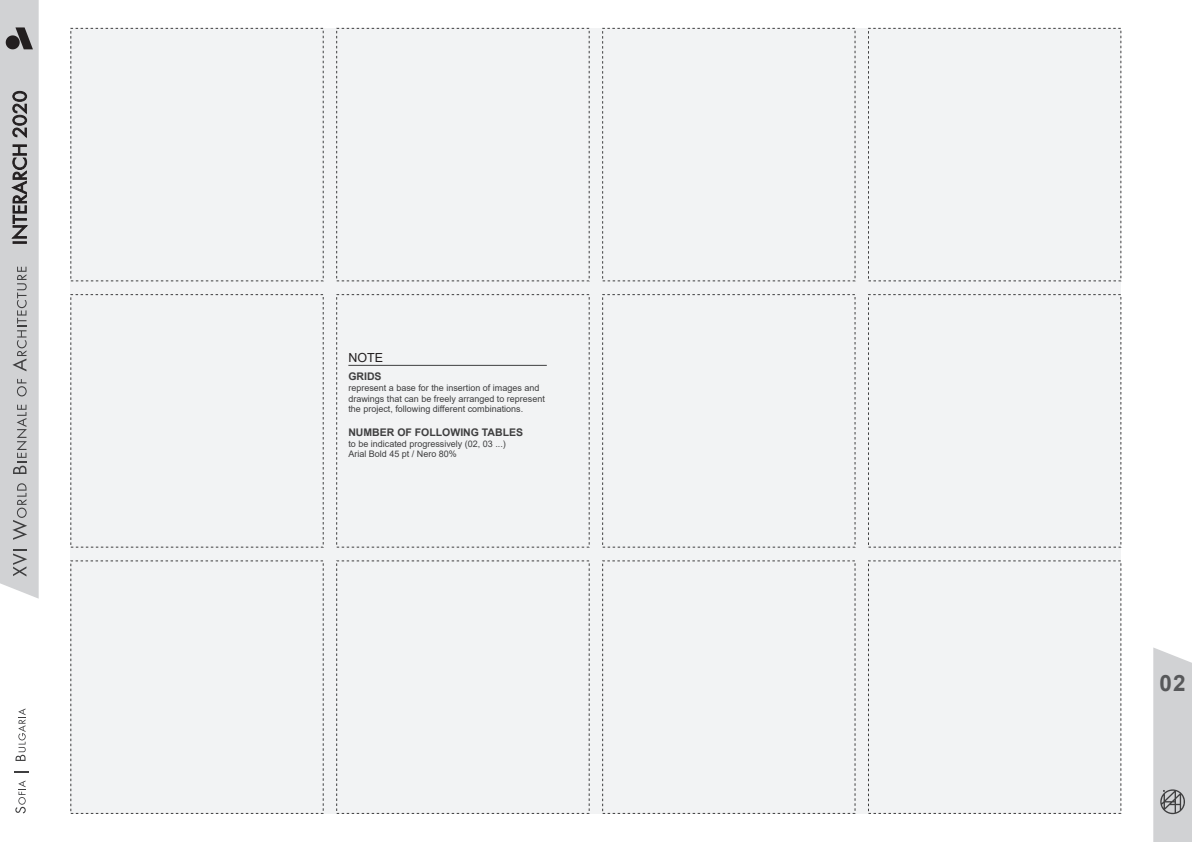
<style>
.page{position:relative;width:1192px;height:842px;background:#fff}
.page>*{position:absolute;margin:0;border:0;box-sizing:border-box;transform-origin:0 0}
.t1{font:700 22.5px "Arial";color:#57585a}
.t2{font:12.5px "Arial";color:#231f20}
.t3{font:700 10.5px "Arial";color:#3e3e3f}
.t4{font:9px/10.8px "Arial";color:#3e3e3f}
</style>
<div class="page">
<svg style="left:1153px;top:647px;width:39px;height:195px"></svg>
<svg style="left:15px;top:780px;width:11px;height:33px"></svg>
<svg style="left:14px;top:771px;width:15px;height:1px"></svg>
<svg style="left:16px;top:708px;width:10px;height:53px"></svg>
<svg style="left:0;top:0;width:39px;height:599px"></svg>
<div style="left:71px;top:28px;width:1050px;height:785px;background:#f2f3f4"></div>
<hr style="left:348px;top:365px;width:199px;height:1px;background:#3e3e3f">
<h2 class="t2" style="left:348px;top:349px;width:36px">NOTE</h2>
<p class="t3" style="left:348px;top:369px;width:35px">GRIDS</p>
<p class="t4" style="left:348px;top:382px;width:198px">represent a base for the insertion of images and drawings that can be freely arranged to represent the project, following different combinations.</p>
<p class="t3" style="left:348px;top:425px;width:176px">NUMBER OF FOLLOWING TABLES</p>
<p class="t4" style="left:348px;top:438px;width:159px">to be indicated progressively (02, 03 ...)<br>Arial Bold 45 pt / Nero 80%</p>
<h1 class="t1" style="left:1160px;top:667px;width:28px">02</h1>
</div>
